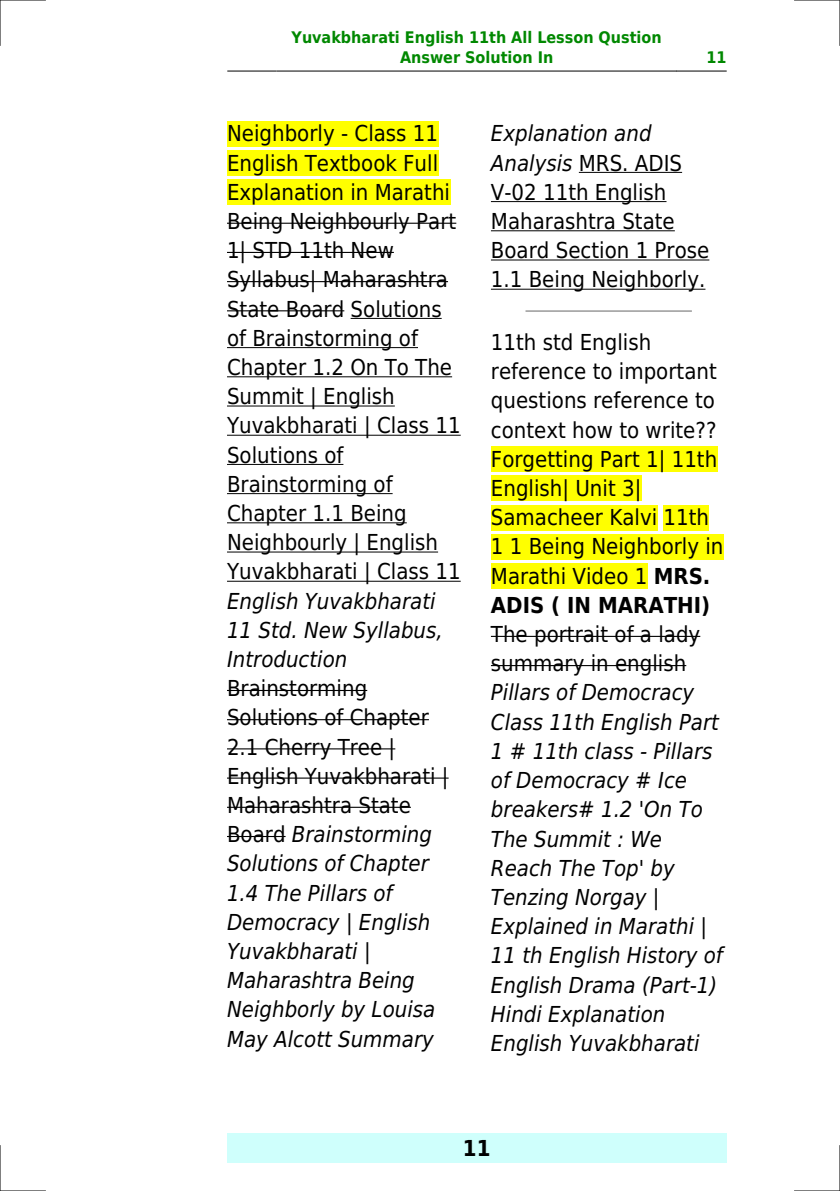
<style>
.page{position:relative;width:840px;height:1191px;background:#fff}
.page>*{position:absolute;margin:0;border:0;box-sizing:border-box;transform-origin:0 0}
.t1{font:22px/29.2px "DejaVu Sans Condensed";color:#000}
.t2{font:italic 22px/29.2px "DejaVu Sans Condensed";color:#000}
.t3{font:700 22px "DejaVu Sans Condensed";color:#000}
.t4{font:700 16px/19.2px "DejaVu Sans Condensed";color:#080;text-align:center}
.s1{font-style:normal}
.s2{font-style:italic}
.s3{font-weight:700}
</style>
<div class="page">
<hr style="left:227px;top:71px;width:49px;height:1px;background:#000">
<hr style="left:277px;top:71px;width:398px;height:1px;background:#000">
<hr style="left:676px;top:71px;width:49px;height:1px;background:#000">
<div style="left:227px;top:1133px;width:499px;height:29px;background:#cffffc"></div>
<div style="left:227px;top:121px;width:211px;height:25px;background:#ff0"></div>
<div style="left:227px;top:150px;width:211px;height:26px;background:#ff0"></div>
<div style="left:227px;top:179px;width:223px;height:26px;background:#ff0"></div>
<hr style="left:227px;top:223px;width:229px;height:1px;background:#000">
<hr style="left:227px;top:252px;width:166px;height:1px;background:#000">
<hr style="left:227px;top:281px;width:221px;height:1px;background:#000">
<hr style="left:227px;top:310px;width:117px;height:1px;background:#000">
<hr style="left:350px;top:318px;width:91px;height:1px;background:#000">
<hr style="left:227px;top:347px;width:191px;height:1px;background:#000">
<hr style="left:227px;top:376px;width:225px;height:1px;background:#000">
<hr style="left:227px;top:405px;width:167px;height:1px;background:#000">
<hr style="left:227px;top:435px;width:233px;height:1px;background:#000">
<hr style="left:227px;top:464px;width:116px;height:1px;background:#000">
<hr style="left:227px;top:493px;width:165px;height:1px;background:#000">
<hr style="left:227px;top:522px;width:179px;height:1px;background:#000">
<hr style="left:227px;top:551px;width:211px;height:1px;background:#000">
<hr style="left:227px;top:581px;width:233px;height:1px;background:#000">
<hr style="left:227px;top:690px;width:140px;height:1px;background:#000">
<hr style="left:227px;top:719px;width:201px;height:1px;background:#000">
<hr style="left:227px;top:748px;width:168px;height:1px;background:#000">
<hr style="left:227px;top:777px;width:221px;height:1px;background:#000">
<hr style="left:227px;top:806px;width:183px;height:2px;background:#000">
<hr style="left:227px;top:836px;width:58px;height:1px;background:#000">
<hr style="left:578px;top:172px;width:103px;height:1px;background:#000">
<hr style="left:490px;top:201px;width:176px;height:1px;background:#000">
<hr style="left:490px;top:230px;width:184px;height:1px;background:#000">
<hr style="left:490px;top:259px;width:219px;height:1px;background:#000">
<hr style="left:490px;top:289px;width:215px;height:1px;background:#000">
<hr style="left:526px;top:310px;width:164px;height:2px;background:#999">
<div style="left:490px;top:446px;width:226px;height:26px;background:#ff0"></div>
<div style="left:490px;top:475px;width:151px;height:26px;background:#ff0"></div>
<div style="left:490px;top:505px;width:167px;height:25px;background:#ff0"></div>
<div style="left:663px;top:505px;width:45px;height:25px;background:#ff0"></div>
<div style="left:490px;top:534px;width:233px;height:25px;background:#ff0"></div>
<div style="left:490px;top:563px;width:157px;height:26px;background:#ff0"></div>
<hr style="left:490px;top:636px;width:210px;height:1px;background:#000">
<hr style="left:490px;top:665px;width:196px;height:1px;background:#000">
<hr style="left:0;top:0;width:45px;height:1px;background:#000">
<hr style="left:794px;top:0;width:45px;height:1px;background:#000">
<hr style="left:0;top:1190px;width:45px;height:1px;background:#000">
<hr style="left:794px;top:1190px;width:45px;height:1px;background:#000">
<hr style="left:0;top:0;width:1px;height:45px;background:#000">
<hr style="left:0;top:1145px;width:1px;height:46px;background:#000">
<hr style="left:839px;top:0;width:1px;height:45px;background:#000">
<hr style="left:839px;top:1145px;width:1px;height:46px;background:#000">
<p class="t4" style="left:291px;top:28px;width:371px">Yuvakbharati English 11th All Lesson Qustion<br>Answer Solution In</p>
<p class="t4" style="left:706px;top:48px;width:22px">11</p>
<p class="t1" style="left:227px;top:119px;width:235px">Neighborly - Class 11<br>English Textbook Full<br>Explanation in Marathi<br>Being Neighbourly Part<br>1| STD 11th New<br>Syllabus| Maharashtra<br>State Board Solutions of Brainstorming of<br>Chapter 1.2 On To The<br>Summit | English<br>Yuvakbharati | Class 11<br>Solutions of<br>Brainstorming of<br>Chapter 1.1 Being<br>Neighbourly | English<br>Yuvakbharati | Class 11</p>
<p class="t2" style="left:227px;top:586px;width:217px">English Yuvakbharati<br>11 Std. New Syllabus,<br>Introduction</p>
<p class="t2" style="left:227px;top:674px;width:223px"><span class="s1">Brainstorming<br>Solutions of Chapter<br>2.1 Cherry Tree |<br>English Yuvakbharati |<br>Maharashtra State<br>Board</span> Brainstorming<br>Solutions of Chapter<br>1.4 The Pillars of<br>Democracy | English<br>Yuvakbharati |<br>Maharashtra Being<br>Neighborly by Louisa<br>May Alcott Summary</p>
<p class="t1" style="left:490px;top:119px;width:220px"><span class="s2">Explanation and<br>Analysis</span> MRS. ADIS<br>V-02 11th English<br>Maharashtra State<br>Board Section 1 Prose<br>1.1 Being Neighborly.</p>
<p class="t1" style="left:490px;top:328px;width:234px">11th std English reference to important questions reference to context how to write??<br>Forgetting Part 1| 11th<br>English| Unit 3|<br>Samacheer Kalvi 11th<br>1 1 Being Neighborly in<br>Marathi Video 1 <span class="s3">MRS.<br>ADIS ( IN MARATHI)</span></p>
<p class="t1" style="left:490px;top:620px;width:211px">The portrait of a lady summary in english</p>
<p class="t2" style="left:490px;top:678px;width:233px">Pillars of Democracy<br>Class 11th English Part<br>1 # 11th class - Pillars of Democracy # Ice breakers# 1.2 'On To<br>The Summit : We<br>Reach The Top' by<br>Tenzing Norgay |<br>Explained in Marathi |<br>11 th English History of<br>English Drama (Part-1)<br>Hindi Explanation<br>English Yuvakbharati</p>
<p class="t3" style="left:462px;top:1135px;width:29px">11</p>
</div>
